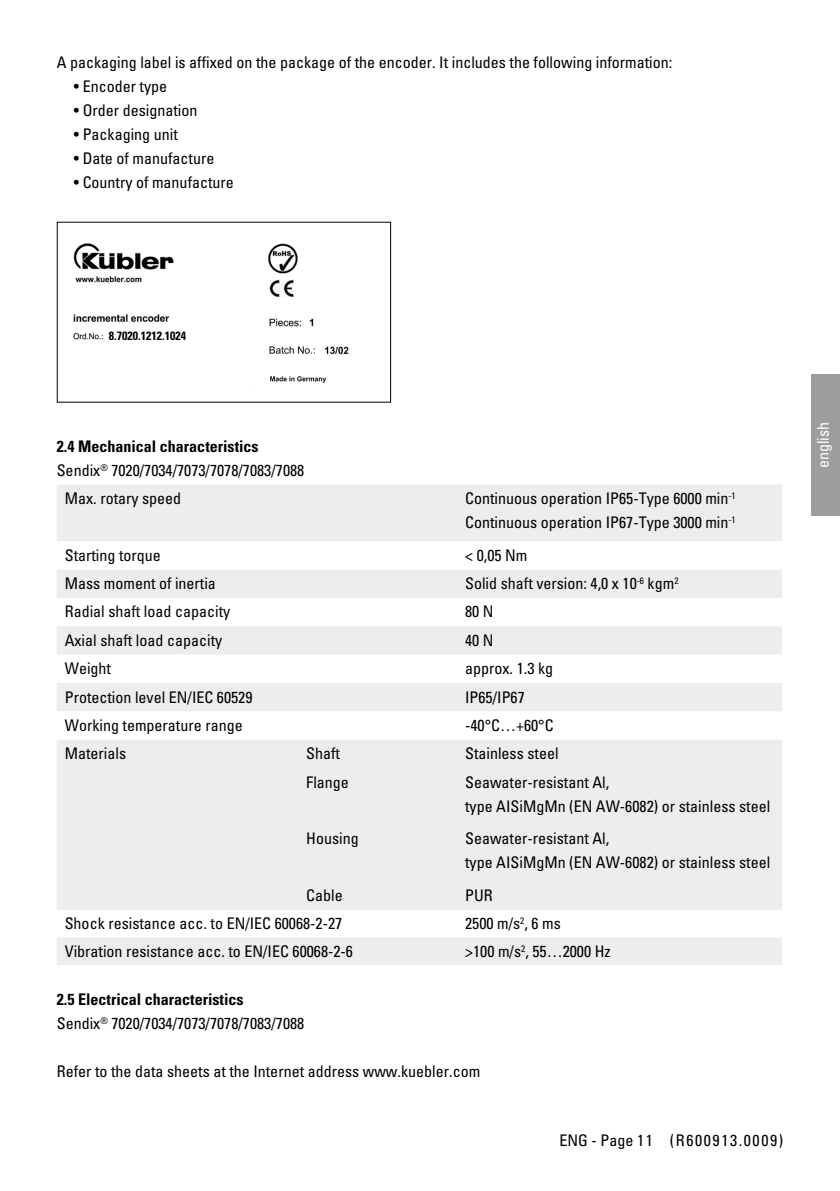
<style>
.page{position:relative;width:840px;height:1191px;background:#fff}
.page>*{position:absolute;margin:0;border:0;box-sizing:border-box;transform-origin:0 0}
.t1{font:condensed 16px/24px "Univers LT Std";color:#000}
.t2{font:condensed 16px "Univers LT Std";letter-spacing:.1em;color:#000}
.t3{font:condensed 16px "Univers LT Std";color:#fff}
.t4{font:700 condensed 12px "Univers LT Std";color:#000}
.s1{font-weight:700}
</style>
<div class="page">
<div style="left:811px;top:374px;width:28px;height:142px;background:#9d9d9c"></div>
<svg style="left:57px;top:485px;width:724px;height:480px;fill:#ededed"></svg>
<img style="left:73px;top:243px;width:276px;height:146px">
<div style="left:304px;top:236px;width:59px;height:70px;background:#fff"></div>
<div style="left:109px;top:331px;width:129px;height:17px;background:#fff"></div>
<div style="left:78px;top:380px;width:175px;height:16px;background:#fff"></div>
<p class="t1" style="left:57px;top:50px;width:616px">A packaging label is affixed on the package of the encoder. It includes the following information:</p>
<p class="t1" style="left:74px;top:74px;width:95px">• Encoder type</p>
<p class="t1" style="left:74px;top:98px;width:125px">• Order designation</p>
<p class="t1" style="left:74px;top:122px;width:105px">• Packaging unit</p>
<p class="t1" style="left:74px;top:146px;width:142px">• Date of manufacture</p>
<p class="t1" style="left:74px;top:170px;width:161px">• Country of manufacture</p>
<p class="t4" style="left:109px;top:329px;width:79px">8.7020.1212.1024</p>
<p class="t1" style="left:57px;top:434px;width:249px"><span class="s1">2.4 Mechanical characteristics<br></span>Sendix<sup>®</sup> 7020/7034/7073/7078/7083/7088</p>
<p class="t1" style="left:65px;top:486px;width:118px">Max. rotary speed</p>
<p class="t1" style="left:465px;top:486px;width:272px">Continuous operation IP65-Type 6000 min<sup>-1<br></sup>Continuous operation IP67-Type 3000 min<sup>-1</sup></p>
<p class="t1" style="left:65px;top:543px;width:97px">Starting torque</p>
<p class="t1" style="left:465px;top:543px;width:64px">&lt; 0,05 Nm</p>
<p class="t1" style="left:65px;top:571px;width:153px">Mass moment of inertia</p>
<p class="t1" style="left:465px;top:571px;width:215px">Solid shaft version: 4,0 x 10<sup>-6</sup> kgm<sup>2</sup></p>
<p class="t1" style="left:65px;top:599px;width:167px">Radial shaft load capacity</p>
<p class="t1" style="left:465px;top:599px;width:30px">80 N</p>
<p class="t1" style="left:65px;top:628px;width:159px">Axial shaft load capacity</p>
<p class="t1" style="left:465px;top:628px;width:30px">40 N</p>
<p class="t1" style="left:65px;top:656px;width:48px">Weight</p>
<p class="t1" style="left:465px;top:656px;width:89px">approx. 1.3 kg</p>
<p class="t1" style="left:65px;top:684px;width:189px">Protection level EN/IEC 60529</p>
<p class="t1" style="left:465px;top:684px;width:61px">IP65/IP67</p>
<p class="t1" style="left:65px;top:713px;width:179px">Working temperature range</p>
<p class="t1" style="left:465px;top:713px;width:90px">-40°C…+60°C</p>
<p class="t1" style="left:65px;top:741px;width:63px">Materials</p>
<p class="t1" style="left:306px;top:741px;width:35px">Shaft</p>
<p class="t1" style="left:465px;top:741px;width:95px">Stainless steel</p>
<p class="t1" style="left:306px;top:769px;width:44px">Flange</p>
<p class="t1" style="left:465px;top:769px;width:306px">Seawater-resistant Al,<br>type AISiMgMn (EN AW-6082) or stainless steel</p>
<p class="t1" style="left:306px;top:826px;width:54px">Housing</p>
<p class="t1" style="left:465px;top:826px;width:306px">Seawater-resistant Al,<br>type AISiMgMn (EN AW-6082) or stainless steel</p>
<p class="t1" style="left:306px;top:883px;width:38px">Cable</p>
<p class="t1" style="left:465px;top:883px;width:29px">PUR</p>
<p class="t1" style="left:65px;top:911px;width:279px">Shock resistance acc. to EN/IEC 60068-2-27</p>
<p class="t1" style="left:465px;top:911px;width:97px">2500 m/s<sup>2</sup>, 6 ms</p>
<p class="t1" style="left:65px;top:939px;width:289px">Vibration resistance acc. to EN/IEC 60068-2-6</p>
<p class="t1" style="left:465px;top:939px;width:147px">&gt;100 m/s<sup>2</sup>, 55…2000 Hz</p>
<p class="t1" style="left:57px;top:987px;width:249px"><span class="s1">2.5 Electrical characteristics<br></span>Sendix<sup>®</sup> 7020/7034/7073/7078/7083/7088</p>
<p class="t1" style="left:57px;top:1059px;width:425px">Refer to the data sheets at the Internet address www.kuebler.com</p>
<p class="t2" style="left:559px;top:1130px;width:225px">ENG - Page 11 (R600913.0009)</p>
<p class="t3" style="left:812px;top:468px;width:48px;rotate:-90deg">english</p>
</div>
